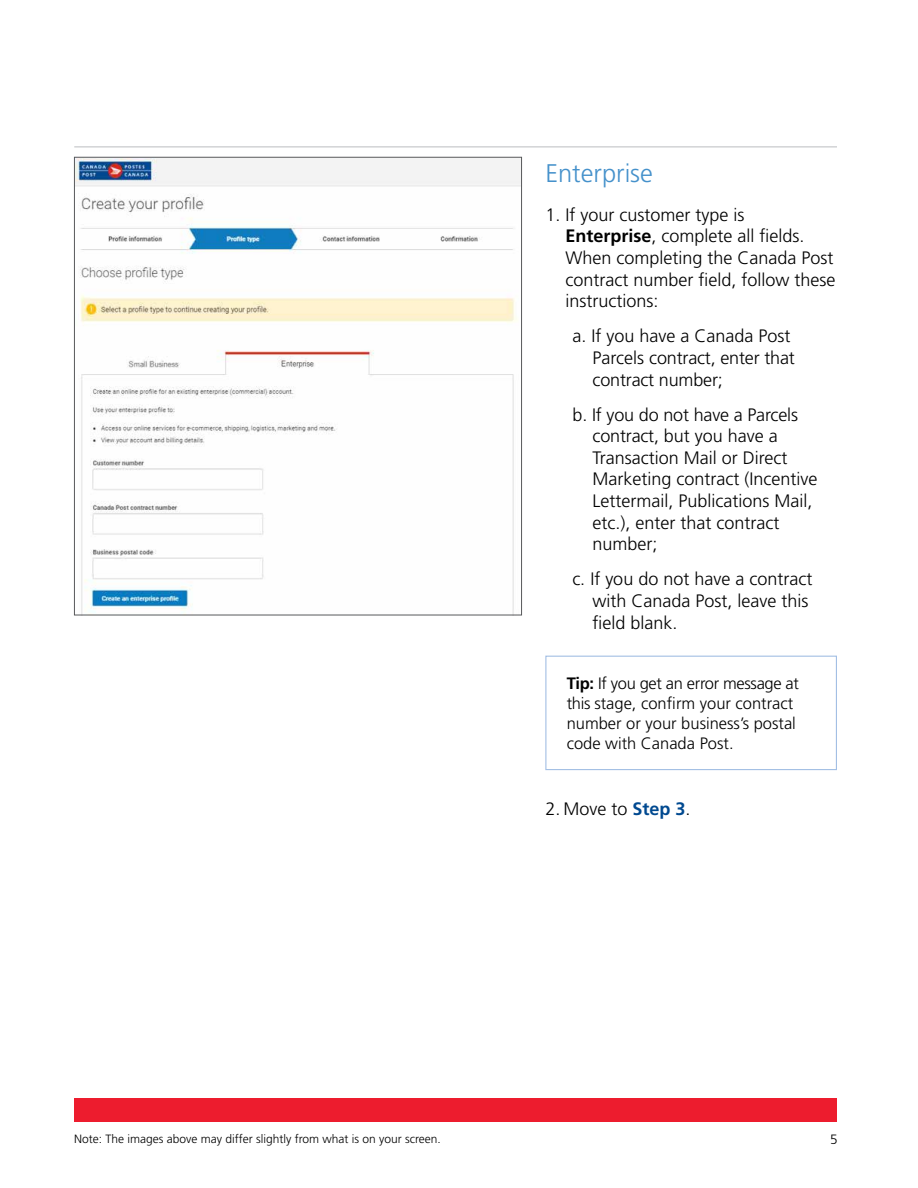
<style>
.page{position:relative;width:918px;height:1188px;background:#fff}
.page>*{position:absolute;margin:0;border:0;box-sizing:border-box;transform-origin:0 0}
.t1{font:300 25.5px "Frutiger";color:#4591cb}
.t2{font:300 18px/21.6px "Frutiger";color:#000}
.t3{font:300 16.5px/19.8px "Frutiger";color:#000}
.t4{font:300 13.5px "Frutiger";color:#000}
.t5{font:300 12px "Frutiger";color:#000}
.s1{font-weight:700}
.s2{font-weight:700;color:#004990}
</style>
<div class="page">
<div style="left:74px;top:1098px;width:763px;height:23px;background:#ed1c2e"></div>
<img style="left:76px;top:159px;width:444px;height:454px">
<hr style="left:74px;top:147px;width:763px;height:1px;background:#bcbec0">
<div style="left:545px;top:656px;width:292px;height:114px;border:1px solid #a3bfe4"></div>
<h1 class="t1" style="left:545px;top:159px;width:109px">Enterprise</h1>
<p class="t2" style="left:566px;top:204px;width:272px;text-indent:-20px">1. If your customer type is<br><span class="s1">Enterprise</span>, complete all fields.<br>When completing the Canada Post contract number field, follow these instructions:</p>
<p class="t2" style="left:593px;top:326px;width:204px;text-indent:-20px">a. If you have a Canada Post<br>Parcels contract, enter that contract number;</p>
<p class="t2" style="left:593px;top:404px;width:226px;text-indent:-20px">b. If you do not have a Parcels contract, but you have a<br>Transaction Mail or Direct<br>Marketing contract (Incentive<br>Lettermail, Publications Mail, etc.), enter that contract number;</p>
<p class="t2" style="left:593px;top:569px;width:221px;text-indent:-20px">c. If you do not have a contract with Canada Post, leave this field blank.</p>
<p class="t3" style="left:567px;top:674px;width:234px"><span class="s1">Tip:</span> If you get an error message at this stage, confirm your contract number or your business’s postal code with Canada Post.</p>
<p class="t2" style="left:545px;top:798px;width:147px">2. Move to <span class="s2">Step 3</span>.</p>
<p class="t5" style="left:74px;top:1132px;width:368px">Note: The images above may differ slightly from what is on your screen.</p>
<p class="t4" style="left:829px;top:1132px;width:9px">3</p>
<p class="t4" style="left:830px;top:1132px;width:9px">5</p>
</div>
